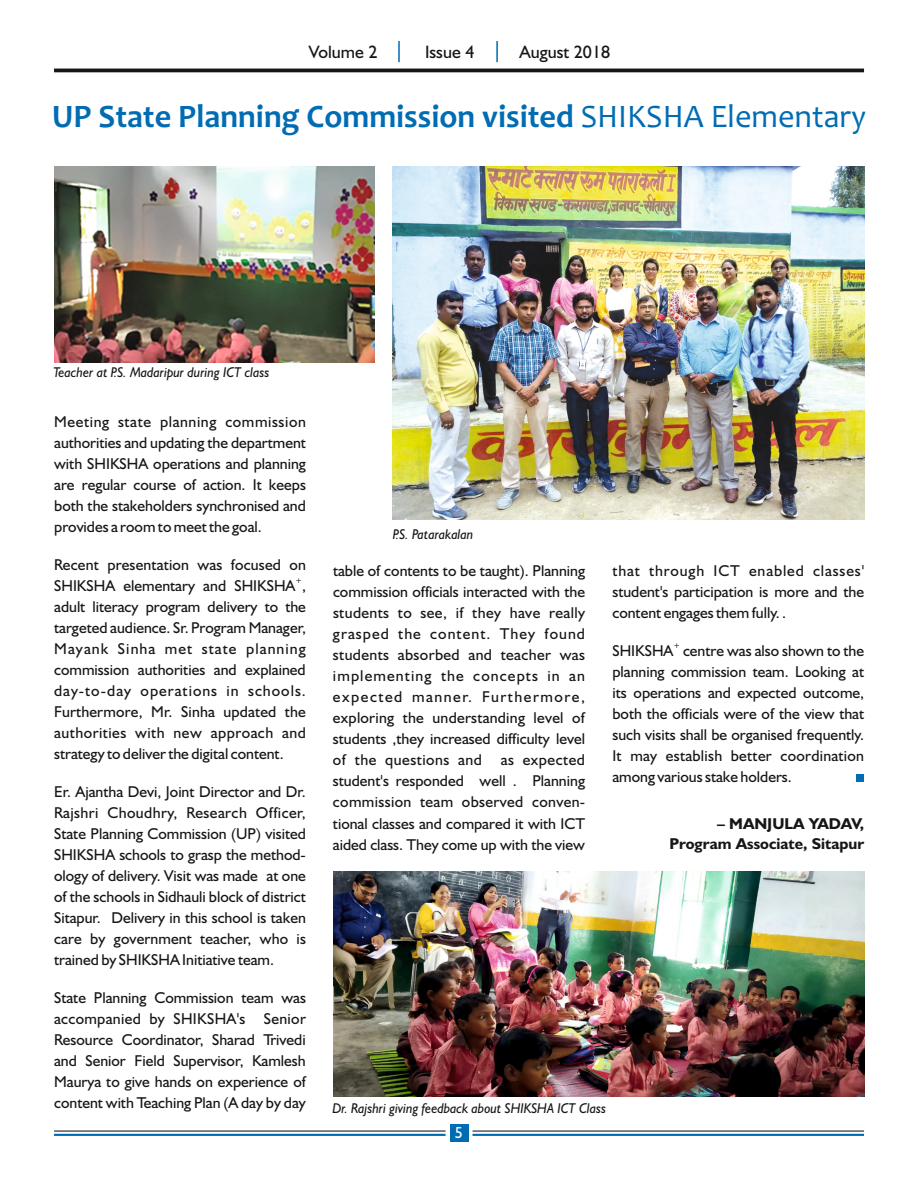
<style>
.page{position:relative;width:918px;height:1188px;background:#fff}
.page>*{position:absolute;margin:0;border:0;box-sizing:border-box;transform-origin:0 0}
.t1{font:700 33px "Candara";color:#006cb3}
.t2{font:18px "Humanist 521 BT";color:#151616}
.t3{font:16.05px "Humanist 521 BT";color:#fff}
.t4{font:15.75px/21px "Humanist 521 BT";color:#151616;text-align:justify}
.t5{font:700 15.75px/19.8px "Humanist 521 BT";color:#151616;text-align:right}
.t6{font:italic 14.25px "Humanist 521 BT";color:#151616;scale:.95 1}
.t7{font:7.8px "Humanist 521 BT";color:#151616}
.s1{font-weight:400}
</style>
<div class="page">
<hr style="left:54px;top:69px;width:810px;height:3px;background:#151616">
<hr style="left:54px;top:1134px;width:392px;height:2px;background:#006cb3">
<hr style="left:54px;top:1131px;width:392px;height:1px;background:#151616">
<div style="left:450px;top:1124px;width:18px;height:18px;background:#006cb3"></div>
<hr style="left:473px;top:1134px;width:391px;height:2px;background:#006cb3">
<hr style="left:473px;top:1131px;width:391px;height:1px;background:#151616">
<hr style="left:398px;top:41px;width:2px;height:21px;background:#006cb3">
<hr style="left:496px;top:41px;width:2px;height:21px;background:#006cb3">
<img style="left:54px;top:166px;width:321px;height:196px">
<img style="left:393px;top:166px;width:471px;height:353px">
<img style="left:333px;top:871px;width:531px;height:225px">
<div style="left:856px;top:774px;width:8px;height:8px;background:#006cb3"></div>
<p class="t2" style="left:309px;top:44px;width:70px">Volume 2</p>
<p class="t2" style="left:425px;top:44px;width:51px">Issue 4</p>
<p class="t2" style="left:519px;top:44px;width:92px">August 2018</p>
<h1 class="t1" style="left:52px;top:103px;width:815px">UP State Planning Commission visited <span class="s1">SHIKSHA Elementary</span></h1>
<p class="t6" style="left:53px;top:367px;width:229px">Teacher at P.S. Madaripur during ICT class</p>
<p class="t4" style="left:54px;top:413px;width:253px">Meeting state planning commission authorities and updating the department with SHIKSHA operations and planning are regular course of action. It keeps both the stakeholders synchronised and provides a room to meet the goal.</p>
<p class="t4" style="left:54px;top:555px;width:253px">Recent presentation was focused on</p>
<p class="t7" style="left:295px;top:577px;width:8px">+</p>
<p class="t4" style="left:54px;top:576px;width:253px">SHIKSHA elementary and SHIKSHA , adult literacy program delivery to the targeted audience. Sr. Program Manager, Mayank Sinha met state planning commission authorities and explained day-to-day operations in schools.<br>Furthermore, Mr. Sinha updated the authorities with new approach and strategy to deliver the digital content.</p>
<p class="t4" style="left:54px;top:782px;width:253px">Er. Ajantha Devi, Joint Director and Dr.<br>Rajshri Choudhry, Research Officer, State Planning Commission (UP) visited SHIKSHA schools to grasp the method&shy;ology of delivery. Visit was made at one of the schools in Sidhauli block of district Sitapur. Delivery in this school is taken care by government teacher, who is trained by SHIKSHA Initiative team.</p>
<p class="t4" style="left:54px;top:988px;width:253px">State Planning Commission team was accompanied by SHIKSHA's Senior Resource Coordinator, Sharad Trivedi and Senior Field Supervisor, Kamlesh Maurya to give hands on experience of content with Teaching Plan (A day by day</p>
<p class="t6" style="left:393px;top:529px;width:86px">P.S. Patarakalan</p>
<p class="t4" style="left:333px;top:561px;width:254px">table of contents to be taught). Planning commission officials interacted with the students to see, if they have really grasped the content. They found students absorbed and teacher was implementing the concepts in an expected manner. Furthermore, exploring the understanding level of students ,they increased difficulty level of the questions and as expected student's responded well . Planning commission team observed conven&shy;tional classes and compared it with ICT aided class. They come up with the view</p>
<p class="t4" style="left:612px;top:561px;width:253px">that through ICT enabled classes' student's participation is more and the content engages them fully. .</p>
<p class="t7" style="left:673px;top:642px;width:8px">+</p>
<p class="t4" style="left:612px;top:641px;width:253px">SHIKSHA centre was also shown to the planning commission team. Looking at its operations and expected outcome, both the officials were of the view that such visits shall be organised frequently.<br>It may establish better coordination among various stake holders.</p>
<p class="t5" style="left:670px;top:815px;width:196px">– MANJULA YADAV,<br>Program Associate, Sitapur</p>
<p class="t6" style="left:333px;top:1102px;width:289px">Dr. Rajshri giving feedback about SHIKSHA ICT Class</p>
<p class="t3" style="left:455px;top:1126px;width:10px">5</p>
</div>
